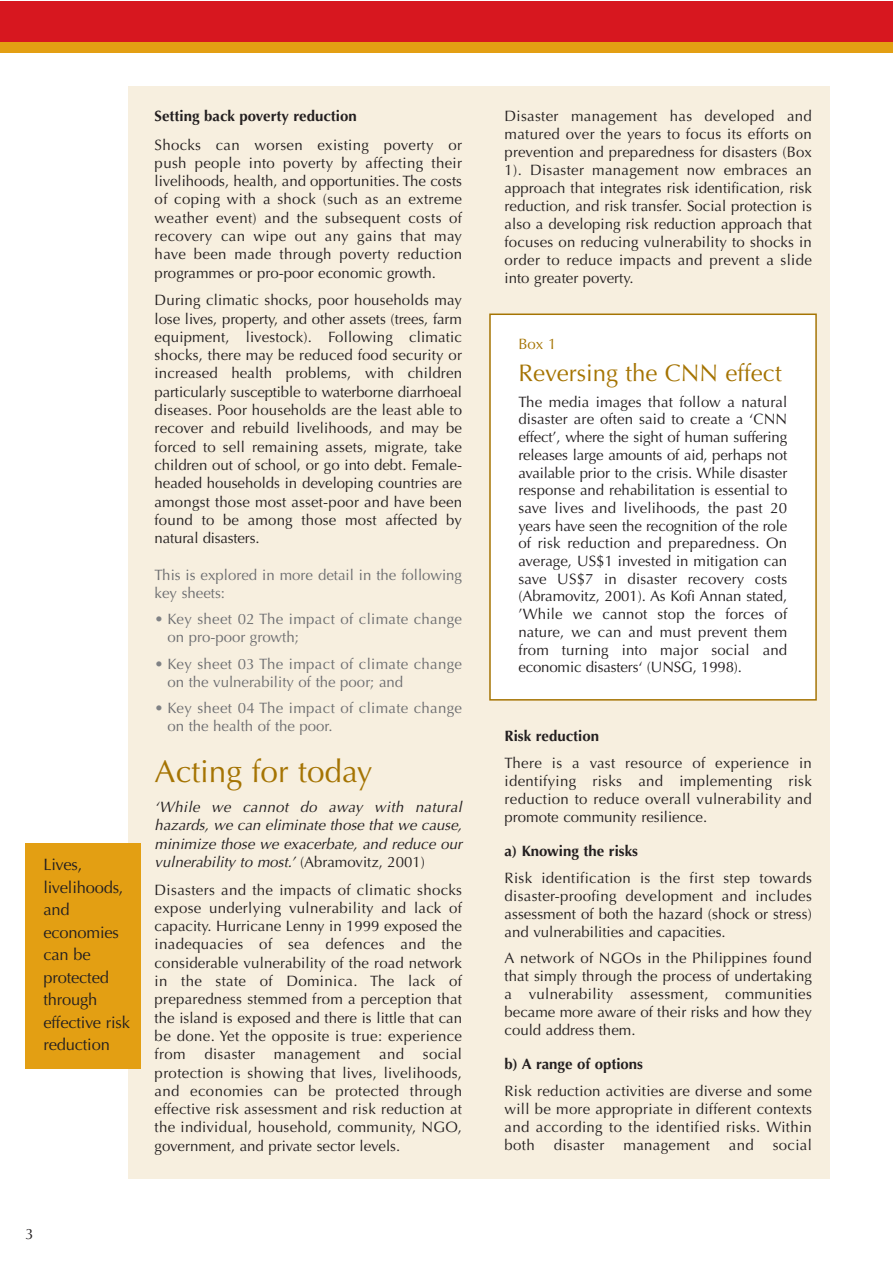
<style>
.page{position:relative;width:893px;height:1263px;background:#fff}
.page>*{position:absolute;margin:0;border:0;box-sizing:border-box;transform-origin:0 0}
.t1{font:31.5px "Optima";color:#a57403}
.t2{font:24px "Optima";color:#a57403}
.t3{font:16.5px/22.5px "Optima";letter-spacing:-.01em;color:#231f20}
.t4{font:15px/18.3px "Optima";letter-spacing:.01em;color:#231f20;text-align:justify}
.t5{font:italic 15px/18.3px "Optima";color:#231f20;text-align:justify}
.t6{font:15px/18px "Optima";color:#6c6d70}
.t7{font:15px/18px "Optima";letter-spacing:.02em;color:#6c6d70}
.t8{font:700 15px "Optima";color:#231f20}
.t9{font:15px "Optima";color:#a57403}
.s1{color:#808285}
.s2{font-style:normal}
</style>
<div class="page">
<div style="left:128px;top:87px;width:701px;height:1092px;background:#f7efdf"></div>
<div style="left:1px;top:2px;width:891px;height:51px;background:#d7171f"></div>
<div style="left:1px;top:42px;width:891px;height:11px;background:#e39f13"></div>
<div style="left:490px;top:314px;width:326px;height:386px;background:#fff"></div>
<div style="left:489px;top:314px;width:327px;height:387px;border:2px solid #a57403"></div>
<div style="left:26px;top:843px;width:115px;height:226px;background:#e39f13"></div>
<p class="t3" style="left:43px;top:855px;width:88px">Lives, livelihoods, and economies can be protected through effective risk reduction</p>
<p class="t8" style="left:155px;top:109px;width:204px">Setting back poverty reduction</p>
<p class="t4" style="left:155px;top:137px;width:309px">Shocks can worsen existing poverty or push people into poverty by affecting their livelihoods, health, and opportunities. The costs of coping with a shock (such as an extreme weather event) and the subsequent costs of recovery can wipe out any gains that may have been made through poverty reduction programmes or pro-poor economic growth.</p>
<p class="t4" style="left:155px;top:292px;width:309px">During climatic shocks, poor households may lose lives, property, and other assets (trees, farm equipment, livestock). Following climatic shocks, there may be reduced food security or increased health problems, with children particularly susceptible to waterborne diarrhoeal diseases. Poor households are the least able to recover and rebuild livelihoods, and may be forced to sell remaining assets, migrate, take children out of school, or go into debt. Female&shy;headed households in developing countries are amongst those most asset-poor and have been found to be among those most affected by natural disasters.</p>
<p class="t6" style="left:155px;top:567px;width:309px">This is explored in more detail in the following key sheets:</p>
<p class="t7" style="left:167px;top:612px;width:296px;text-indent:-13px"><span class="s1">•</span> Key sheet 02 The impact of climate change on pro-poor growth;</p>
<p class="t6" style="left:167px;top:656px;width:296px;text-indent:-13px"><span class="s1">•</span> Key sheet 03 The impact of climate change on the vulnerability of the poor; and</p>
<p class="t7" style="left:167px;top:700px;width:296px;text-indent:-13px"><span class="s1">•</span> Key sheet 04 The impact of climate change on the health of the poor.</p>
<h1 class="t1" style="left:155px;top:759px;width:219px">Acting for today</h1>
<p class="t5" style="left:155px;top:799px;width:309px">‘While we cannot do away with natural hazards, we can eliminate those that we cause, minimize those we exacerbate, and reduce our vulnerability to most.’ <span class="s2">(Abramovitz, 2001)</span></p>
<p class="t4" style="left:155px;top:882px;width:309px">Disasters and the impacts of climatic shocks expose underlying vulnerability and lack of capacity. Hurricane Lenny in 1999 exposed the inadequacies of sea defences and the considerable vulnerability of the road network in the state of Dominica. The lack of preparedness stemmed from a perception that the island is exposed and there is little that can be done. Yet the opposite is true: experience from</p>
<p class="t4" style="left:155px;top:1046px;width:309px;text-indent:268px">social protection is showing that lives, livelihoods, and economies can be protected through effective risk assessment and risk reduction at the individual, household, community, NGO, government, and private sector levels.</p>
<p class="t4" style="left:204px;top:1046px;width:52px">disaster</p>
<p class="t4" style="left:274px;top:1046px;width:88px">management</p>
<p class="t4" style="left:379px;top:1046px;width:26px">and</p>
<p class="t4" style="left:25px;top:1226px;width:10px">3</p>
<p class="t4" style="left:504px;top:108px;width:309px">Disaster management has developed and matured over the years to focus its efforts on prevention and preparedness for disasters (Box 1). Disaster management now embraces an approach that integrates risk identification, risk reduction, and risk transfer. Social protection is also a developing risk reduction approach that focuses on reducing vulnerability to shocks in order to reduce impacts and prevent a slide into greater poverty.</p>
<p class="t9" style="left:518px;top:338px;width:39px">Box 1</p>
<h2 class="t2" style="left:518px;top:362px;width:265px">Reversing the CNN effect</h2>
<p class="t4" style="left:518px;top:394px;width:270px;line-height:17.7px">The media images that follow a natural disaster are often said to create a ‘CNN effect’, where the sight of human suffering releases large amounts of aid, perhaps not available prior to the crisis. While disaster response and rehabilitation is essential to save lives and livelihoods, the past 20 years have seen the recognition of the role of risk reduction and preparedness. On average, US$1 invested in mitigation can save US$7 in disaster recovery costs (Abramovitz, 2001). As Kofi Annan stated, ’While we cannot stop the forces of nature, we can and must prevent them from turning into major social and economic disasters‘ (UNSG, 1998).</p>
<p class="t8" style="left:504px;top:730px;width:96px">Risk reduction</p>
<p class="t4" style="left:504px;top:755px;width:309px">There is a vast resource of experience in identifying risks and implementing risk reduction to reduce overall vulnerability and promote community resilience.</p>
<p class="t8" style="left:504px;top:845px;width:135px">a) Knowing the risks</p>
<p class="t4" style="left:504px;top:870px;width:309px">Risk identification is the first step towards disaster-proofing development and includes assessment of both the hazard (shock or stress) and vulnerabilities and capacities.</p>
<p class="t4" style="left:504px;top:950px;width:309px">A network of NGOs in the Philippines found that simply through the process of undertaking a vulnerability assessment, communities became more aware of their risks and how they could address them.</p>
<p class="t8" style="left:504px;top:1058px;width:140px">b) A range of options</p>
<p class="t4" style="left:504px;top:1083px;width:309px">Risk reduction activities are diverse and some will be more appropriate in different contexts and according to the identified risks. Within both</p>
<p class="t4" style="left:553px;top:1138px;width:52px">disaster</p>
<p class="t4" style="left:623px;top:1138px;width:88px">management</p>
<p class="t4" style="left:728px;top:1138px;width:26px">and</p>
<p class="t4" style="left:772px;top:1138px;width:41px">social</p>
</div>
